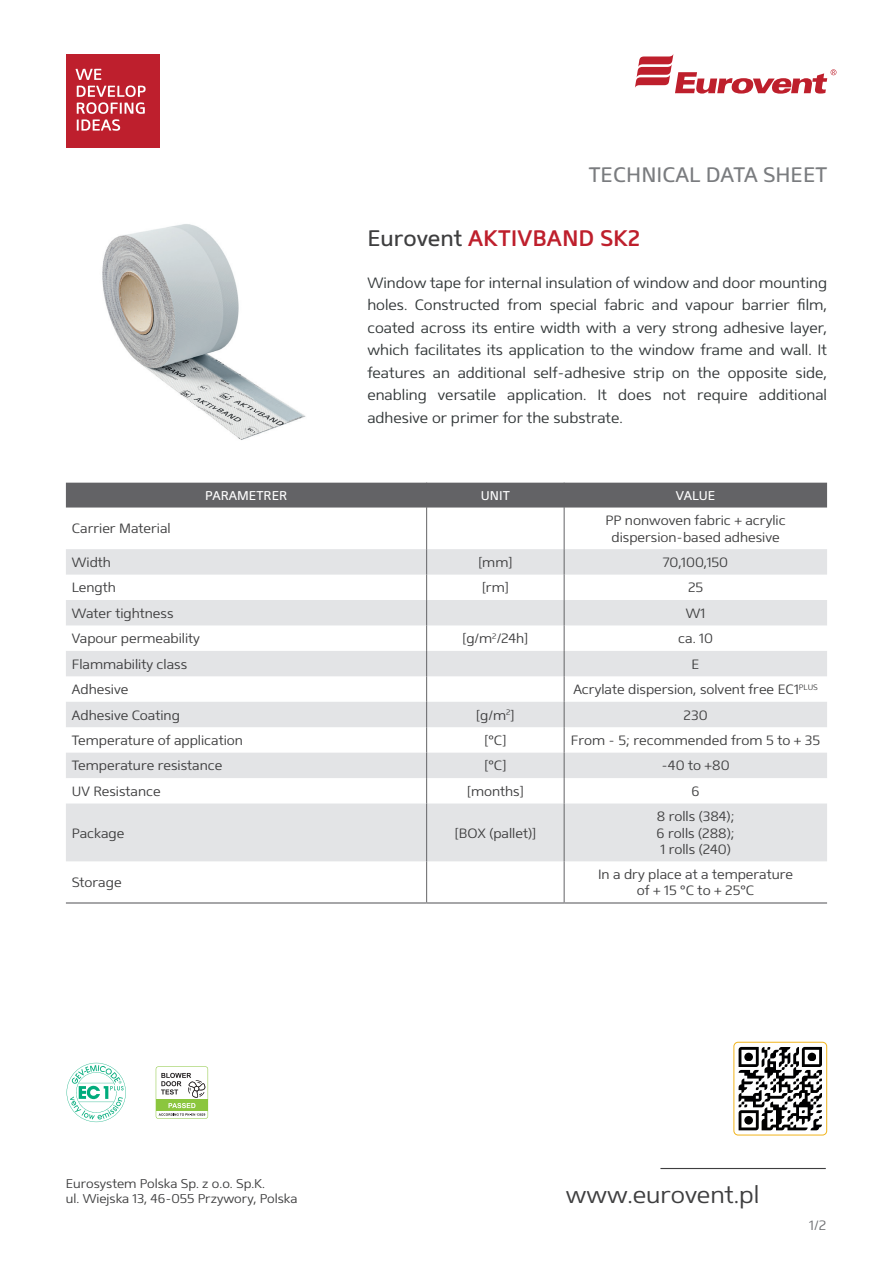
<style>
.page{position:relative;width:893px;height:1263px;background:#fff}
.page>*{position:absolute;margin:0;border:0;box-sizing:border-box;transform-origin:0 0}
.t1{font:300 24px "Mentone";color:#3e3e3f}
.t2{font:600 22.5px "Mentone";color:#be1f2c}
.t3{font:21px "Mentone";color:#7a7c7f}
.t4{font:300 15px/22.5px "Mentone";color:#323738;text-align:justify}
.t5{font:300 13.5px/16.2px "Mentone";color:#3e3e3f;text-align:center}
.t6{font:300 13.5px "Mentone";color:#6c6d70}
.t7{font:300 12.75px/15.3px "Mentone";color:#3e3e3f}
.t8{font:12.75px "Mentone";color:#fff}
.s1{font-weight:400;color:#3e3e3f}
</style>
<div class="page">
<svg style="left:635px;top:54px;width:201px;height:40px"></svg>
<hr style="left:660px;top:1168px;width:166px;height:1px;background:#3e3e3f">
<div style="left:66px;top:54px;width:93px;height:93px;background:#be1f2d"></div>
<svg style="left:76px;top:69px;width:25px;height:11px"></svg>
<svg style="left:77px;top:86px;width:69px;height:45px"></svg>
<svg style="left:66px;top:549px;width:761px;height:312px;fill:#e3e4e6"></svg>
<hr style="left:66px;top:902px;width:361px;height:1px;background:#636366">
<hr style="left:427px;top:902px;width:137px;height:1px;background:#636366">
<hr style="left:564px;top:902px;width:263px;height:1px;background:#636366">
<div style="left:66px;top:483px;width:761px;height:24px;background:#636366"></div>
<hr style="left:426px;top:507px;width:1px;height:42px;background:#636366">
<hr style="left:564px;top:507px;width:1px;height:42px;background:#636366">
<hr style="left:426px;top:803px;width:1px;height:58px;background:#636366">
<hr style="left:564px;top:803px;width:1px;height:58px;background:#636366">
<svg style="left:426px;top:549px;width:1px;height:254px"></svg>
<svg style="left:564px;top:549px;width:1px;height:254px"></svg>
<hr style="left:426px;top:861px;width:1px;height:41px;background:#636366">
<hr style="left:564px;top:861px;width:1px;height:41px;background:#636366">
<img style="left:102px;top:224px;width:204px;height:216px">
<svg style="left:739px;top:1047px;width:83px;height:29px"></svg>
<div style="left:808px;top:1053px;width:8px;height:8px;background:#000001;border-radius:4px"></div>
<svg style="left:739px;top:1110px;width:20px;height:20px"></svg>
<div style="left:744px;top:1116px;width:9px;height:8px;background:#000001;border-radius:4px"></div>
<div style="left:733px;top:1042px;width:94px;height:93px;border:1px solid #f1b41c;border-radius:4px"></div>
<svg style="left:67px;top:1063px;width:59px;height:59px"></svg>
<svg style="left:156px;top:1066px;width:52px;height:53px"></svg>
<h3 class="t3" style="left:589px;top:162px;width:240px">TECHNICAL DATA SHEET</h3>
<h2 class="t2" style="left:367px;top:224px;width:274px"><span class="s1">Eurovent</span> AKTIVBAND SK2</h2>
<p class="t4" style="left:367px;top:271px;width:461px">Window tape for internal insulation of window and door mounting holes. Constructed from special fabric and vapour barrier film, coated across its entire width with a very strong adhesive layer, which facilitates its application to the window frame and wall. It features an additional self-adhesive strip on the opposite side, enabling versatile application. It does not require additional adhesive or primer for the substrate.</p>
<p class="t8" style="left:205px;top:488px;width:83px">PARAMETRER</p>
<p class="t8" style="left:481px;top:488px;width:30px">UNIT</p>
<p class="t8" style="left:676px;top:488px;width:41px">VALUE</p>
<p class="t5" style="left:72px;top:520px;width:100px">Carrier Material</p>
<p class="t5" style="left:605px;top:512px;width:182px">PP nonwoven fabric + acrylic dispersion-based adhesive</p>
<p class="t5" style="left:72px;top:554px;width:41px">Width</p>
<p class="t5" style="left:478px;top:554px;width:35px">[mm]</p>
<p class="t5" style="left:663px;top:554px;width:67px">70,100,150</p>
<p class="t5" style="left:72px;top:579px;width:46px">Length</p>
<p class="t5" style="left:482px;top:579px;width:28px">[rm]</p>
<p class="t5" style="left:688px;top:579px;width:17px">25</p>
<p class="t5" style="left:72px;top:605px;width:103px">Water tightness</p>
<p class="t5" style="left:686px;top:605px;width:21px">W1</p>
<p class="t5" style="left:72px;top:630px;width:130px">Vapour permeability</p>
<p class="t5" style="left:463px;top:630px;width:67px">[g/m<sup>2</sup>/24h]</p>
<p class="t5" style="left:678px;top:630px;width:36px">ca. 10</p>
<p class="t5" style="left:72px;top:656px;width:117px">Flammability class</p>
<p class="t5" style="left:692px;top:656px;width:9px">E</p>
<p class="t5" style="left:72px;top:681px;width:58px">Adhesive</p>
<p class="t5" style="left:573px;top:681px;width:246px">Acrylate dispersion, solvent free EC1<sup>PLUS</sup></p>
<p class="t5" style="left:72px;top:707px;width:109px">Adhesive Coating</p>
<p class="t5" style="left:476px;top:707px;width:40px">[g/m<sup>2</sup>]</p>
<p class="t5" style="left:684px;top:707px;width:26px">230</p>
<p class="t5" style="left:72px;top:732px;width:173px">Temperature of application</p>
<p class="t5" style="left:484px;top:732px;width:23px">[°C]</p>
<p class="t5" style="left:571px;top:732px;width:251px">From - 5; recommended from 5 to + 35</p>
<p class="t5" style="left:72px;top:757px;width:152px">Temperature resistance</p>
<p class="t5" style="left:484px;top:757px;width:23px">[°C]</p>
<p class="t5" style="left:662px;top:757px;width:70px">-40 to +80</p>
<p class="t5" style="left:72px;top:783px;width:90px">UV Resistance</p>
<p class="t5" style="left:467px;top:783px;width:58px">[months]</p>
<p class="t5" style="left:692px;top:783px;width:10px">6</p>
<p class="t5" style="left:72px;top:825px;width:54px">Package</p>
<p class="t5" style="left:455px;top:825px;width:83px">[BOX (pallet)]</p>
<p class="t5" style="left:657px;top:808px;width:79px;text-align:justify">8 rolls (384); 6 rolls (288); 1 rolls (240)</p>
<p class="t5" style="left:72px;top:874px;width:51px">Storage</p>
<p class="t5" style="left:598px;top:866px;width:197px">In a dry place at a temperature of + 15 °C to + 25°C</p>
<p class="t7" style="left:66px;top:1176px;width:233px">Eurosystem Polska Sp. z o.o. Sp.K.<br>ul. Wiejska 13, 46-055 Przywory, Polska</p>
<h1 class="t1" style="left:566px;top:1181px;width:195px">www.eurovent.pl</h1>
<p class="t6" style="left:809px;top:1217px;width:18px">1/2</p>
</div>
